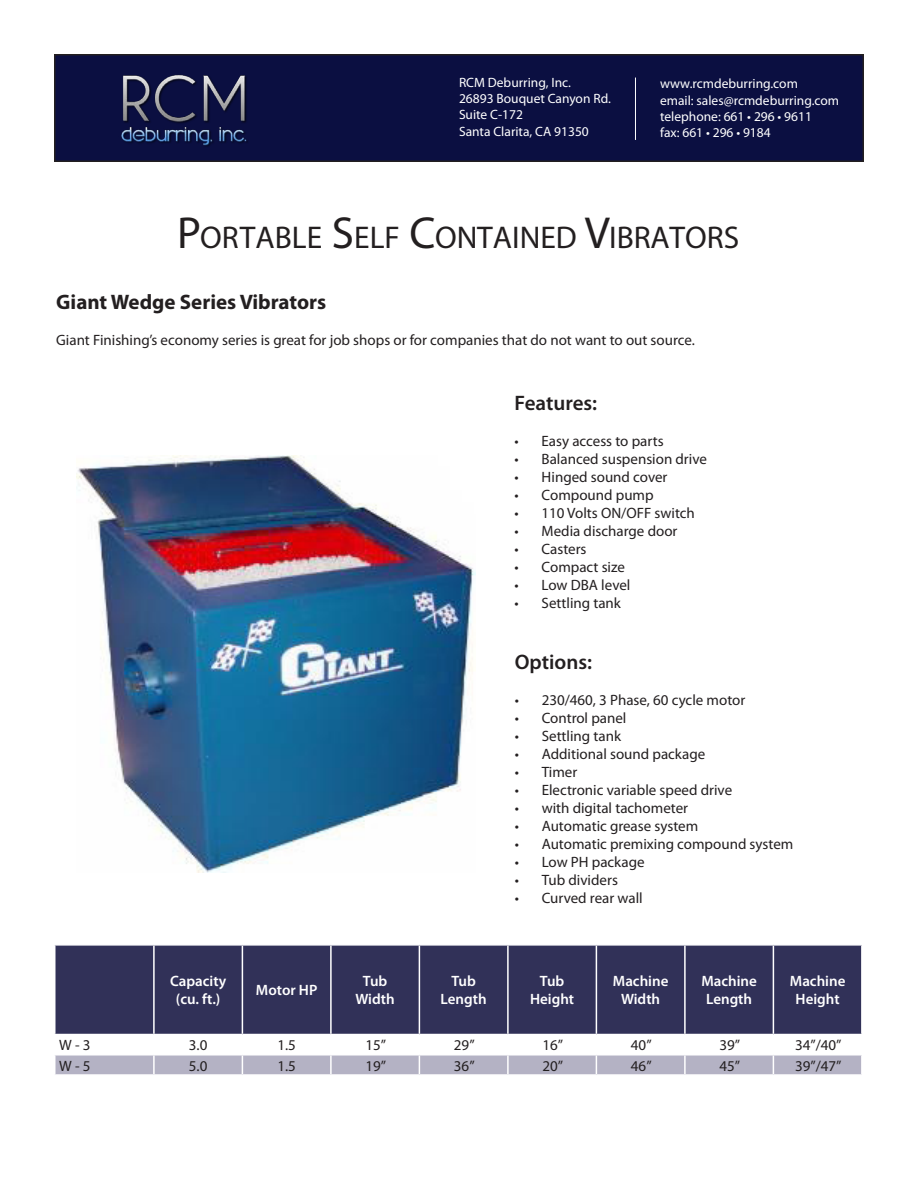
<style>
.page{position:relative;width:918px;height:1188px;background:#fff}
.page>*{position:absolute;margin:0;border:0;box-sizing:border-box;transform-origin:0 0}
.t1{font:31.5px "Myriad Pro";color:#231f20}
.t2{font:700 21px "Myriad Pro";color:#231f20}
.t3{font:600 21px "Myriad Pro";color:#231f20}
.t4{font:15px "Myriad Pro";color:#231f20}
.t5{font:600 15px/18px "Myriad Pro";color:#fff;text-align:center}
.t6{font:13.5px "Myriad Pro";color:#fff}
.s1{font-size:45px}
</style>
<div class="page">
<div style="left:56px;top:946px;width:805px;height:88px;background:#313158"></div>
<hr style="left:153px;top:946px;width:2px;height:88px;background:#fff">
<hr style="left:242px;top:946px;width:1px;height:88px;background:#fff">
<hr style="left:330px;top:946px;width:2px;height:88px;background:#fff">
<hr style="left:419px;top:946px;width:1px;height:88px;background:#fff">
<hr style="left:507px;top:946px;width:2px;height:88px;background:#fff">
<hr style="left:596px;top:946px;width:1px;height:88px;background:#fff">
<hr style="left:684px;top:946px;width:2px;height:88px;background:#fff">
<hr style="left:773px;top:946px;width:1px;height:88px;background:#fff">
<svg style="left:55px;top:1055px;width:807px;height:19px;background:#b7b5c6"></svg>
<div style="left:55px;top:55px;width:808px;height:106px;background:#0b0f41"></div>
<div style="left:54px;top:54px;width:810px;height:108px;border:2px solid #231f20"></div>
<hr style="left:635px;top:78px;width:1px;height:62px;background:#fff">
<img style="left:121px;top:75px;width:127px;height:72px">
<img style="left:76px;top:456px;width:399px;height:417px">
<p class="t6" style="left:459px;top:74px;width:113px">RCM Deburring, Inc.</p>
<p class="t6" style="left:459px;top:90px;width:153px">26893 Bouquet Canyon Rd.</p>
<p class="t6" style="left:459px;top:106px;width:66px">Suite C-172</p>
<p class="t6" style="left:459px;top:123px;width:131px">Santa Clarita, CA 91350</p>
<p class="t6" style="left:660px;top:76px;width:139px">www.rcmdeburring.com</p>
<p class="t6" style="left:660px;top:92px;width:181px">email: sales@rcmdeburring.com</p>
<p class="t6" style="left:660px;top:108px;width:153px">telephone: 661 • 296 • 9611</p>
<p class="t6" style="left:660px;top:124px;width:112px">fax: 661 • 296 • 9184</p>
<p class="t1" style="left:177px;top:218px;width:561px"><span class="s1">P</span>ORTABLE <span class="s1">S</span>ELF <span class="s1">C</span>ONTAINED <span class="s1">V</span>IBRATORS</p>
<p class="t2" style="left:56px;top:288px;width:272px">Giant Wedge Series Vibrators</p>
<p class="t4" style="left:56px;top:331px;width:640px">Giant Finishing’s economy series is great for job shops or for companies that do not want to out source.</p>
<p class="t3" style="left:515px;top:390px;width:84px">Features:</p>
<p class="t4" style="left:515px;top:432px;width:151px">• Easy access to parts</p>
<p class="t4" style="left:515px;top:450px;width:194px">• Balanced suspension drive</p>
<p class="t4" style="left:515px;top:468px;width:154px">• Hinged sound cover</p>
<p class="t4" style="left:515px;top:486px;width:141px">• Compound pump</p>
<p class="t4" style="left:515px;top:504px;width:182px">• 110 Volts ON/OFF switch</p>
<p class="t4" style="left:515px;top:522px;width:164px">• Media discharge door</p>
<p class="t4" style="left:515px;top:540px;width:73px">• Casters</p>
<p class="t4" style="left:515px;top:558px;width:112px">• Compact size</p>
<p class="t4" style="left:515px;top:576px;width:117px">• Low DBA level</p>
<p class="t4" style="left:515px;top:594px;width:108px">• Settling tank</p>
<p class="t5" style="left:170px;top:972px;width:58px">Capacity (cu. ft.)</p>
<p class="t5" style="left:256px;top:981px;width:63px">Motor HP</p>
<p class="t5" style="left:363px;top:972px;width:26px">Tub</p>
<p class="t5" style="left:356px;top:990px;width:41px">Width</p>
<p class="t5" style="left:451px;top:972px;width:26px">Tub</p>
<p class="t5" style="left:441px;top:990px;width:47px">Length</p>
<p class="t3" style="left:515px;top:648px;width:79px">Options:</p>
<p class="t4" style="left:515px;top:690px;width:232px">• 230/460, 3 Phase, 60 cycle motor</p>
<p class="t4" style="left:515px;top:708px;width:113px">• Control panel</p>
<p class="t4" style="left:515px;top:726px;width:108px">• Settling tank</p>
<p class="t4" style="left:515px;top:744px;width:192px">• Additional sound package</p>
<p class="t4" style="left:515px;top:762px;width:64px">• Timer</p>
<p class="t4" style="left:515px;top:780px;width:219px">• Electronic variable speed drive</p>
<p class="t4" style="left:515px;top:798px;width:175px">• with digital tachometer</p>
<p class="t4" style="left:515px;top:816px;width:185px">• Automatic grease system</p>
<p class="t4" style="left:515px;top:834px;width:280px">• Automatic premixing compound system</p>
<p class="t4" style="left:515px;top:852px;width:132px">• Low PH package</p>
<p class="t4" style="left:515px;top:870px;width:105px">• Tub dividers</p>
<p class="t4" style="left:515px;top:888px;width:130px">• Curved rear wall</p>
<p class="t5" style="left:540px;top:972px;width:26px">Tub</p>
<p class="t5" style="left:530px;top:990px;width:46px">Height</p>
<p class="t5" style="left:613px;top:972px;width:57px">Machine</p>
<p class="t5" style="left:621px;top:990px;width:41px">Width</p>
<p class="t5" style="left:701px;top:972px;width:57px">Machine</p>
<p class="t5" style="left:706px;top:990px;width:47px">Length</p>
<p class="t5" style="left:790px;top:972px;width:57px">Machine</p>
<p class="t5" style="left:796px;top:990px;width:46px">Height</p>
<p class="t4" style="left:59px;top:1036px;width:33px">W - 3</p>
<p class="t4" style="left:189px;top:1036px;width:20px">3.0</p>
<p class="t4" style="left:277px;top:1036px;width:20px">1.5</p>
<p class="t4" style="left:365px;top:1036px;width:22px">15”</p>
<p class="t4" style="left:454px;top:1036px;width:22px">29”</p>
<p class="t4" style="left:542px;top:1036px;width:22px">16”</p>
<p class="t4" style="left:631px;top:1036px;width:22px">40”</p>
<p class="t4" style="left:719px;top:1036px;width:22px">39”</p>
<p class="t4" style="left:795px;top:1036px;width:48px">34”/40”</p>
<p class="t4" style="left:59px;top:1056px;width:33px">W - 5</p>
<p class="t4" style="left:189px;top:1056px;width:20px">5.0</p>
<p class="t4" style="left:277px;top:1056px;width:20px">1.5</p>
<p class="t4" style="left:365px;top:1056px;width:22px">19”</p>
<p class="t4" style="left:454px;top:1056px;width:22px">36”</p>
<p class="t4" style="left:542px;top:1056px;width:22px">20”</p>
<p class="t4" style="left:631px;top:1056px;width:22px">46”</p>
<p class="t4" style="left:719px;top:1056px;width:22px">45”</p>
<p class="t4" style="left:795px;top:1056px;width:48px">39”/47”</p>
</div>
